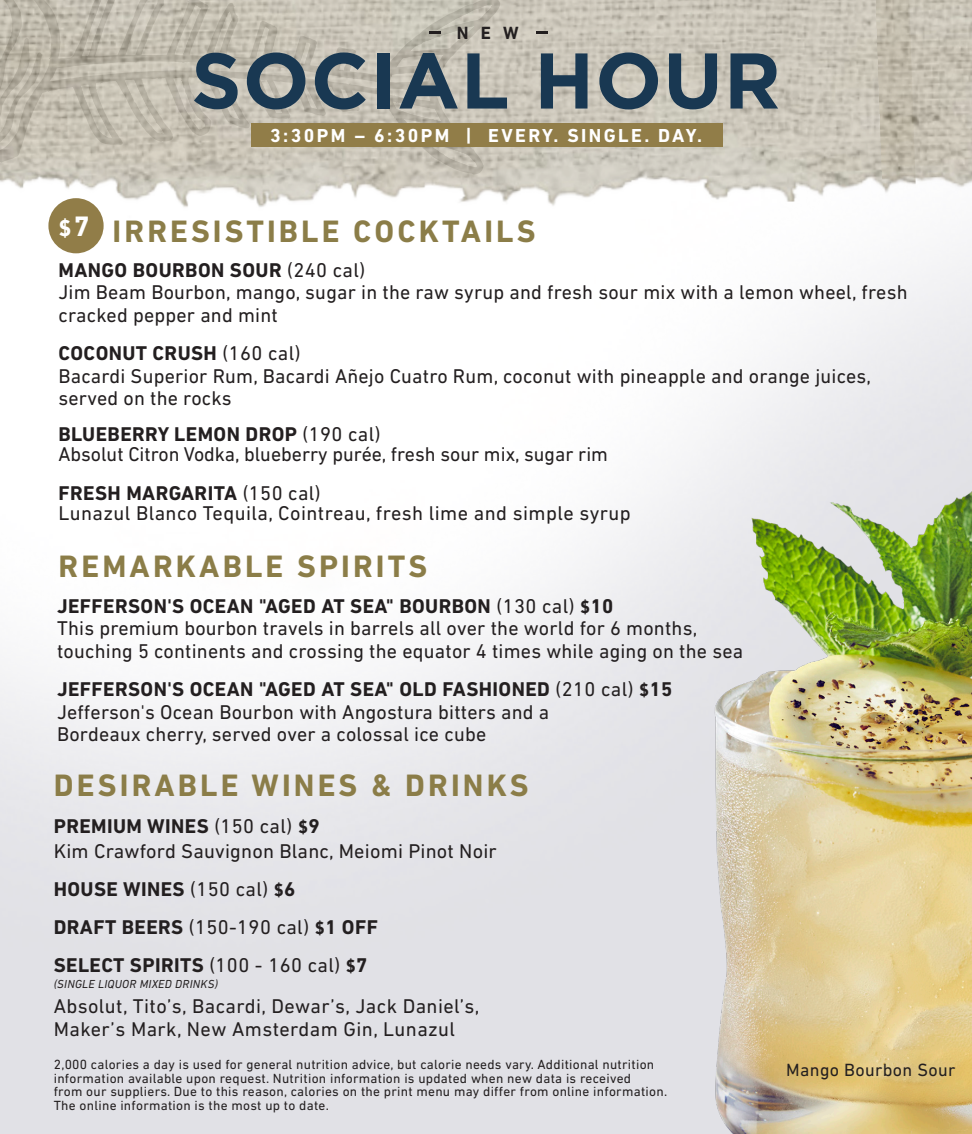
<style>
.page{position:relative;width:972px;height:1134px;background:#fff}
.page>*{position:absolute;margin:0;border:0;box-sizing:border-box;transform-origin:0 0}
.t1{font:700 78.75px "Gotham";letter-spacing:.015em;color:#193852}
.t2{font:700 31.5px "DIN Next LT Pro";letter-spacing:.1em;color:#8b7d48}
.t3{font:700 23.4px "DIN Next LT Pro";color:#fff}
.t4{font:20.25px/22.5px "DIN Next LT Pro";letter-spacing:.01em;color:#231f20}
.t5{font:700 20.25px "DIN Next LT Pro";letter-spacing:.02em;color:#231f20}
.t6{font:700 19.12px "DIN Next LT Pro";letter-spacing:.125em;color:#fff}
.t7{font:18px "DIN Next LT Pro";letter-spacing:.02em;color:#231f20}
.t8{font:700 18px "DIN Next LT Pro";color:#231f20}
.t9{font:13.5px "DIN Next LT Pro";letter-spacing:.02em;color:#231f20}
.t10{font:italic 11.7px "DIN Next LT Pro";letter-spacing:.02em;color:#231f20}
.s1{font-size:28.57px}
.s2{font-weight:400}
.s3{font-weight:700}
.s4{font-size:18px}
</style>
<div class="page">
<img style="left:0;top:0;width:876px;height:229px">
<img style="left:876px;top:0;width:96px;height:233px">
<div style="left:251px;top:123px;width:472px;height:24px;background:#917d48"></div>
<img style="left:564px;top:464px;width:408px;height:670px">
<svg style="left:386px;top:2px;width:110px;height:167px;background:#bbb4a2"></svg>
<svg style="left:536px;top:31px;width:12px;height:3px"></svg>
<div style="left:48px;top:198px;width:56px;height:55px;background:#917d48;border-radius:50%"></div>
<p class="t8" style="left:457px;top:22px;width:63px">NEW</p>
<p class="t1" style="left:191px;top:35px;width:591px">SOCIAL HOUR</p>
<p class="t6" style="left:270px;top:124px;width:433px">3:30PM – 6:30PM | EVERY. SINGLE. DAY.</p>
<p class="t3" style="left:59px;top:214px;width:33px">$<span class="s1">7</span></p>
<p class="t2" style="left:113px;top:213px;width:424px">IRRESISTIBLE COCKTAILS</p>
<p class="t5" style="left:58px;top:258px;width:308px">MANGO BOURBON SOUR <span class="s2">(240 cal)</span></p>
<p class="t4" style="left:58px;top:281px;width:851px">Jim Beam Bourbon, mango, sugar in the raw syrup and fresh sour mix with a lemon wheel, fresh cracked pepper and mint</p>
<p class="t5" style="left:58px;top:341px;width:244px">COCONUT CRUSH <span class="s2">(160 cal)</span></p>
<p class="t4" style="left:58px;top:364px;width:814px">Bacardi Superior Rum, Bacardi Añejo Cuatro Rum, coconut with pineapple and orange juices, served on the rocks</p>
<p class="t5" style="left:58px;top:422px;width:324px">BLUEBERRY LEMON DROP <span class="s2">(190 cal)</span></p>
<p class="t4" style="left:58px;top:435px;width:551px;line-height:38.2px">Absolut Citron Vodka, blueberry purée, fresh sour mix, sugar rim<br><span class="s3">FRESH MARGARITA</span> (150 cal)</p>
<p class="t4" style="left:58px;top:502px;width:574px">Lunazul Blanco Tequila, Cointreau, fresh lime and simple syrup</p>
<p class="t2" style="left:59px;top:548px;width:370px">REMARKABLE SPIRITS</p>
<p class="t5" style="left:57px;top:594px;width:558px">JEFFERSON'S OCEAN "AGED AT SEA" BOURBON <span class="s2">(130 cal)</span> <span class="s4">$</span>10</p>
<p class="t4" style="left:57px;top:617px;width:688px">This premium bourbon travels in barrels all over the world for 6 months, touching 5 continents and crossing the equator 4 times while aging on the sea</p>
<p class="t5" style="left:57px;top:677px;width:617px">JEFFERSON'S OCEAN "AGED AT SEA" OLD FASHIONED <span class="s2">(210 cal)</span> <span class="s4">$</span>15</p>
<p class="t4" style="left:57px;top:700px;width:494px">Jefferson's Ocean Bourbon with Angostura bitters and a<br>Bordeaux cherry, served over a colossal ice cube</p>
<p class="t2" style="left:54px;top:767px;width:476px">DESIRABLE WINES &amp; DRINKS</p>
<p class="t5" style="left:54px;top:815px;width:267px">PREMIUM WINES <span class="s2">(150 cal)</span> <span class="s4">$</span>9</p>
<p class="t4" style="left:54px;top:839px;width:445px">Kim Crawford Sauvignon Blanc, Meiomi Pinot Noir</p>
<p class="t5" style="left:54px;top:877px;width:243px">HOUSE WINES <span class="s2">(150 cal)</span> <span class="s4">$</span>6</p>
<p class="t5" style="left:54px;top:915px;width:326px">DRAFT BEERS <span class="s2">(150-190 cal)</span> <span class="s4">$</span>1 OFF</p>
<p class="t5" style="left:54px;top:954px;width:315px">SELECT SPIRITS <span class="s2">(100 - 160 cal)</span> <span class="s4">$</span>7</p>
<p class="t10" style="left:54px;top:978px;width:166px">(SINGLE LIQUOR MIXED DRINKS)</p>
<p class="t4" style="left:54px;top:995px;width:427px">Absolut, Tito’s, Bacardi, Dewar’s, Jack Daniel’s,<br>Maker’s Mark, New Amsterdam Gin, Lunazul</p>
<p class="t9" style="left:54px;top:1057px;width:602px">2,000 calories a day is used for general nutrition advice, but calorie needs vary. Additional nutrition</p>
<p class="t9" style="left:54px;top:1071px;width:579px">information available upon request. Nutrition information is updated when new data is received</p>
<p class="t9" style="left:54px;top:1084px;width:615px">from our suppliers. Due to this reason, calories on the print menu may differ from online information.</p>
<p class="t9" style="left:54px;top:1098px;width:277px">The online information is the most up to date.</p>
<p class="t7" style="left:786px;top:1060px;width:171px">Mango Bourbon Sour</p>
</div>
